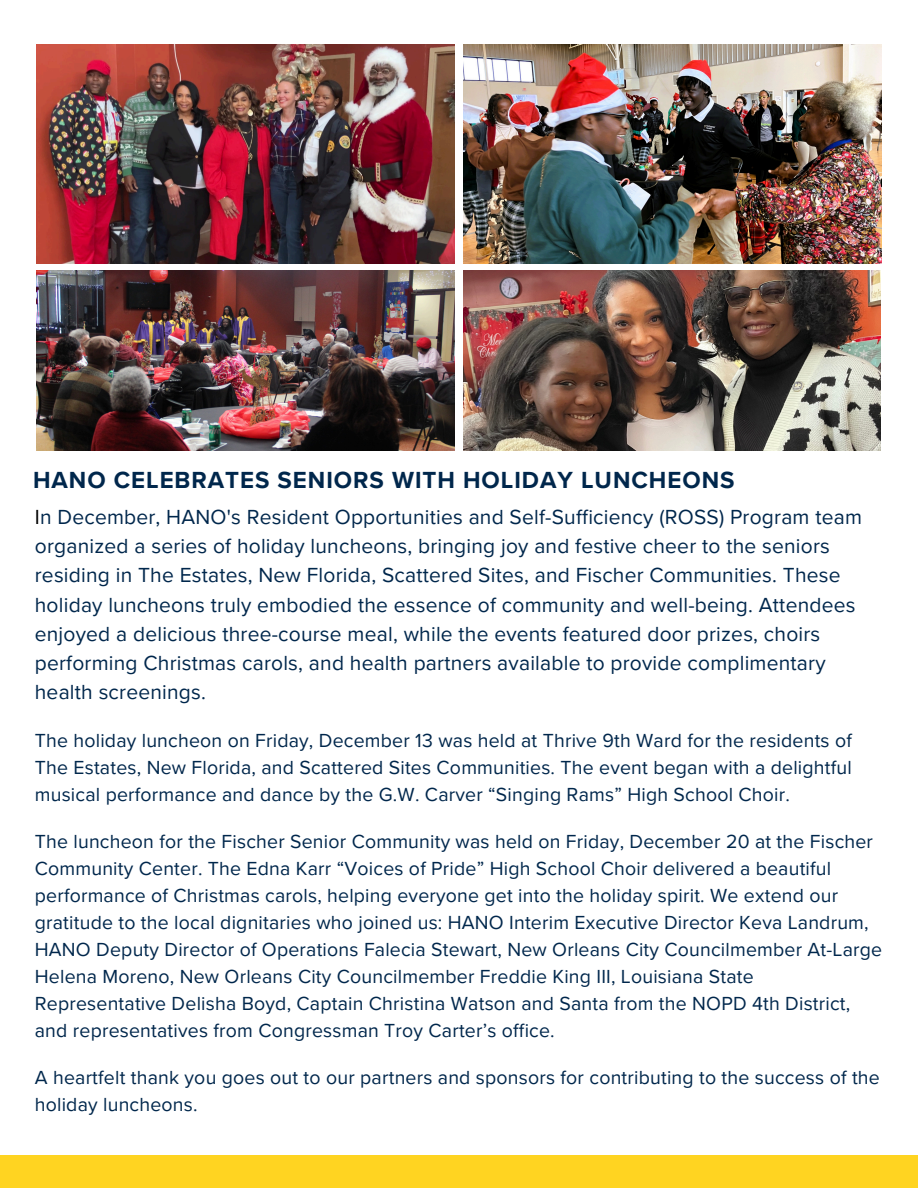
<style>
.page{position:relative;width:918px;height:1188px;background:#fff}
.page>*{position:absolute;margin:0;border:0;box-sizing:border-box;transform-origin:0 0}
.t1{font:700 24px "Proxima Nova";letter-spacing:.04em;color:#00274c}
.t2{font:21px/29.2px "Proxima Nova";letter-spacing:.01em;color:#00274c}
.t3{font:19.5px/27px "Proxima Nova";letter-spacing:.01em;color:#00274c}
.s1{color:#000}
</style>
<div class="page">
<img style="left:464px;top:45px;width:417px;height:219px">
<img style="left:37px;top:45px;width:417px;height:219px">
<img style="left:37px;top:271px;width:417px;height:180px">
<img style="left:464px;top:270px;width:417px;height:180px">
<div style="left:0;top:1155px;width:918px;height:33px;background:#ffd421"></div>
<p class="t1" style="left:33px;top:466px;width:703px">HANO CELEBRATES SENIORS WITH HOLIDAY LUNCHEONS</p>
<h1 class="t2" style="left:35px;top:503px;width:829px"><span class="s1">I</span>n December, HANO's Resident Opportunities and Self-Sufficiency (ROSS) Program team organized a series of holiday luncheons, bringing joy and festive cheer to the seniors residing in The Estates, New Florida, Scattered Sites, and Fischer Communities. These holiday luncheons truly embodied the essence of community and well-being. Attendees enjoyed a delicious three-course meal, while the events featured door prizes, choirs performing Christmas carols, and health partners available to provide complimentary health screenings.</h1>
<p class="t3" style="left:35px;top:727px;width:819px;text-align:justify">The holiday luncheon on Friday, December 13 was held at Thrive 9th Ward for the residents of The Estates, New Florida, and Scattered Sites Communities. The event began with a delightful musical performance and dance by the G.W. Carver “Singing Rams” High School Choir.</p>
<p class="t3" style="left:35px;top:828px;width:849px">The luncheon for the Fischer Senior Community was held on Friday, December 20 at the Fischer Community Center. The Edna Karr “Voices of Pride” High School Choir delivered a beautiful performance of Christmas carols, helping everyone get into the holiday spirit. We extend our gratitude to the local dignitaries who joined us: HANO Interim Executive Director Keva Landrum, HANO Deputy Director of Operations Falecia Stewart, New Orleans City Councilmember At-Large Helena Moreno, New Orleans City Councilmember Freddie King III, Louisiana State Representative Delisha Boyd, Captain Christina Watson and Santa from the NOPD 4th District, and representatives from Congressman Troy Carter’s office.</p>
<p class="t3" style="left:35px;top:1065px;width:847px">A heartfelt thank you goes out to our partners and sponsors for contributing to the success of the holiday luncheons.</p>
</div>
